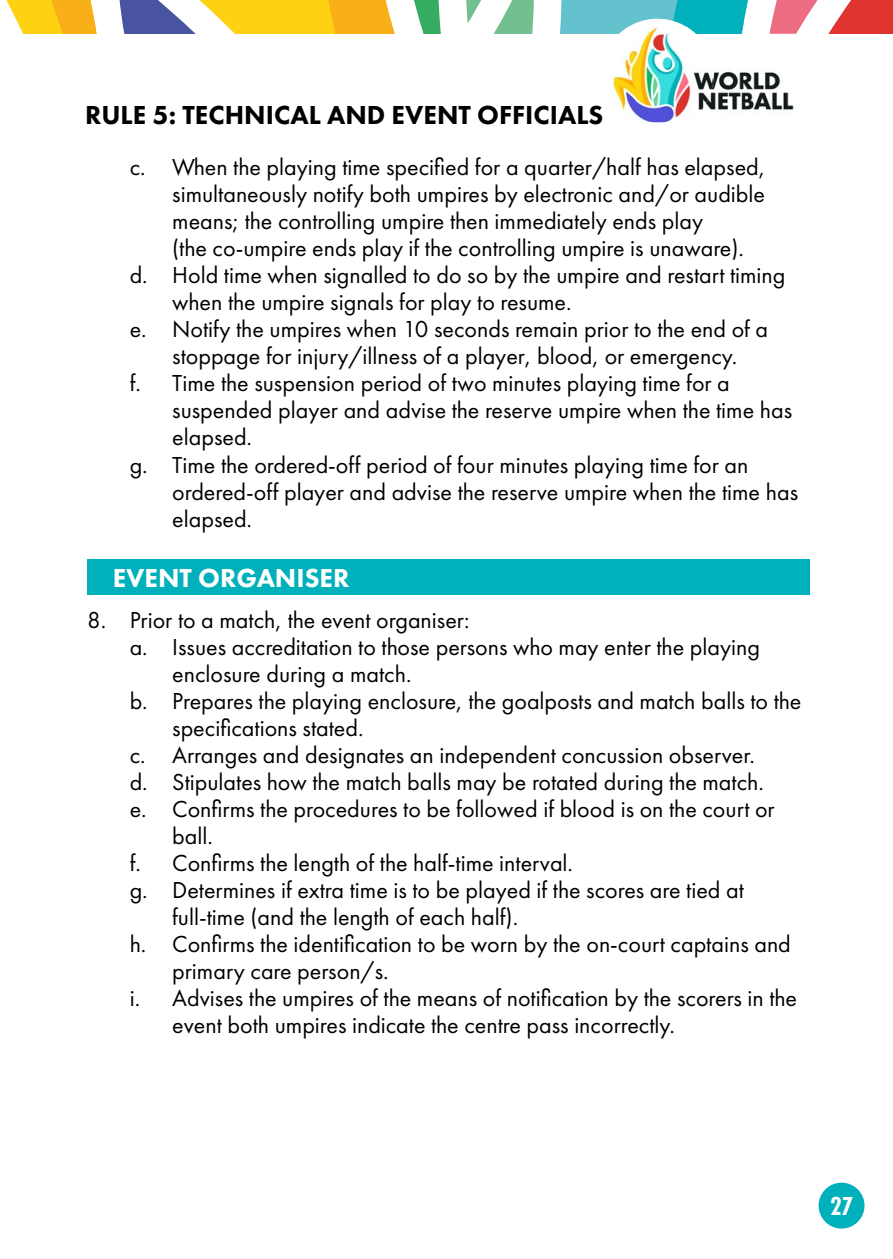
<style>
.page{position:relative;width:893px;height:1259px;background:#fff}
.page>*{position:absolute;margin:0;border:0;box-sizing:border-box;transform-origin:0 0}
.t1{font:800 27px "Futura PT";color:#000}
.t2{font:800 27px "Futura PT";color:#fff}
.t3{font:700 27px "Futura PT Cond";color:#fff}
.t4{font:24px "Futura PT";color:#000}
</style>
<div class="page">
<div style="left:819px;top:1182px;width:45px;height:46px;background:#00b0ba;border-radius:50%"></div>
<img style="left:714px;top:71px;width:80px;height:39px">
<svg style="left:6px;top:0;width:887px;height:34px"></svg>
<img style="left:612px;top:27px;width:102px;height:95px">
<div style="left:87px;top:559px;width:723px;height:35px;background:#00b0ba"></div>
<p class="t1" style="left:85px;top:98px;width:520px">RULE 5: TECHNICAL AND EVENT OFFICIALS</p>
<p class="t4" style="left:130px;top:153px;width:637px">c. When the playing time specified for a quarter/half has elapsed,</p>
<p class="t4" style="left:172px;top:180px;width:594px">simultaneously notify both umpires by electronic and/or audible</p>
<p class="t4" style="left:172px;top:207px;width:532px">means; the controlling umpire then immediately ends play</p>
<p class="t4" style="left:172px;top:234px;width:573px">(the co-umpire ends play if the controlling umpire is unaware).</p>
<p class="t4" style="left:130px;top:261px;width:657px">d. Hold time when signalled to do so by the umpire and restart timing</p>
<p class="t4" style="left:172px;top:288px;width:401px">when the umpire signals for play to resume.</p>
<p class="t4" style="left:130px;top:315px;width:640px">e. Notify the umpires when 10 seconds remain prior to the end of a</p>
<p class="t4" style="left:172px;top:342px;width:567px">stoppage for injury/illness of a player, blood, or emergency.</p>
<p class="t4" style="left:130px;top:369px;width:602px">f. Time the suspension period of two minutes playing time for a</p>
<p class="t4" style="left:172px;top:396px;width:621px">suspended player and advise the reserve umpire when the time has</p>
<p class="t4" style="left:172px;top:423px;width:81px">elapsed.</p>
<p class="t4" style="left:130px;top:450px;width:620px">g. Time the ordered-off period of four minutes playing time for an</p>
<p class="t4" style="left:172px;top:477px;width:627px">ordered-off player and advise the reserve umpire when the time has</p>
<p class="t4" style="left:172px;top:504px;width:81px">elapsed.</p>
<p class="t2" style="left:113px;top:561px;width:238px">EVENT ORGANISER</p>
<p class="t4" style="left:87px;top:605px;width:384px">8. Prior to a match, the event organiser:</p>
<p class="t4" style="left:130px;top:632px;width:632px">a. Issues accreditation to those persons who may enter the playing</p>
<p class="t4" style="left:172px;top:659px;width:241px">enclosure during a match.</p>
<p class="t4" style="left:130px;top:686px;width:673px">b. Prepares the playing enclosure, the goalposts and match balls to the</p>
<p class="t4" style="left:172px;top:713px;width:193px">specifications stated.</p>
<p class="t4" style="left:130px;top:740px;width:627px">c. Arranges and designates an independent concussion observer.</p>
<p class="t4" style="left:130px;top:767px;width:636px">d. Stipulates how the match balls may be rotated during the match.</p>
<p class="t4" style="left:130px;top:794px;width:646px">e. Confirms the procedures to be followed if blood is on the court or</p>
<p class="t4" style="left:172px;top:821px;width:42px">ball.</p>
<p class="t4" style="left:130px;top:848px;width:445px">f. Confirms the length of the half-time interval.</p>
<p class="t4" style="left:130px;top:875px;width:616px">g. Determines if extra time is to be played if the scores are tied at</p>
<p class="t4" style="left:172px;top:902px;width:347px">full-time (and the length of each half).</p>
<p class="t4" style="left:130px;top:929px;width:663px">h. Confirms the identification to be worn by the on-court captains and</p>
<p class="t4" style="left:172px;top:956px;width:218px">primary care person/s.</p>
<p class="t4" style="left:130px;top:983px;width:669px">i. Advises the umpires of the means of notification by the scorers in the</p>
<p class="t4" style="left:172px;top:1010px;width:504px">event both umpires indicate the centre pass incorrectly.</p>
<p class="t3" style="left:830px;top:1190px;width:25px">27</p>
</div>
